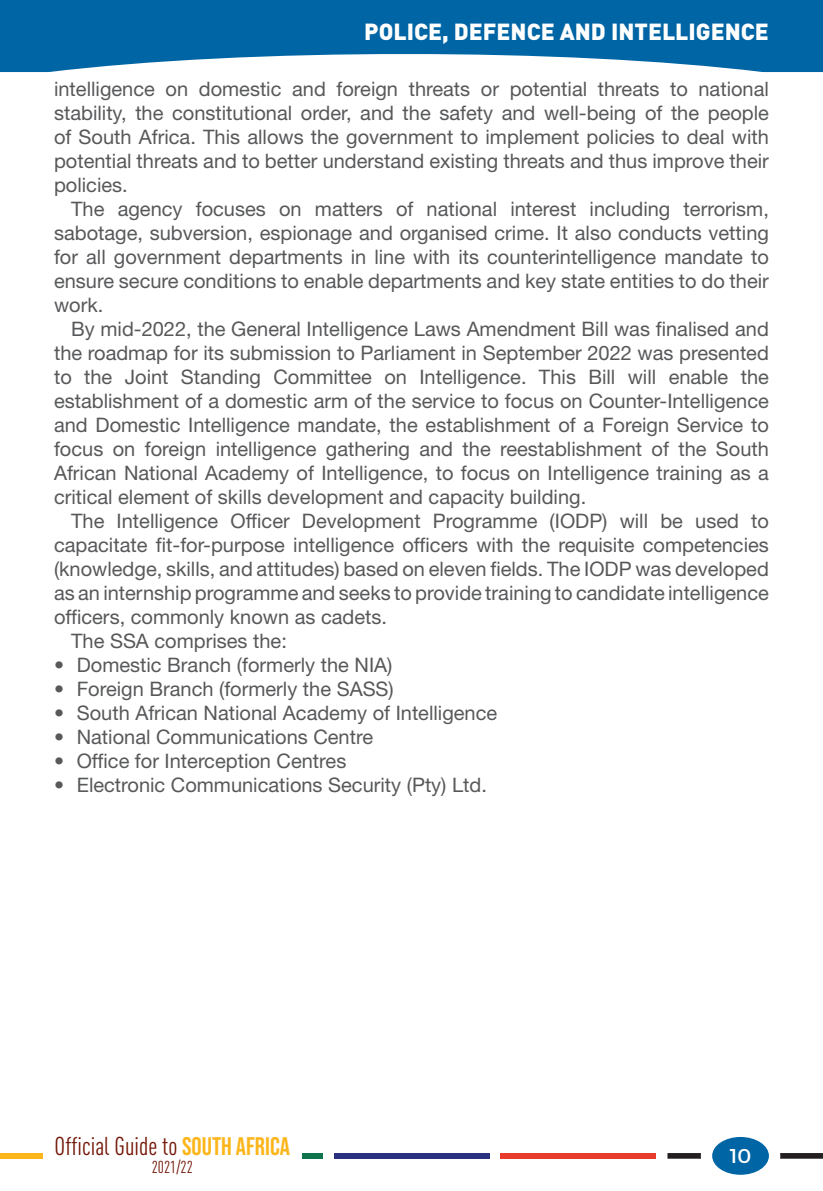
<style>
.page{position:relative;width:823px;height:1191px;background:#fff}
.page>*{position:absolute;margin:0;border:0;box-sizing:border-box;transform-origin:0 0}
.t1{font:condensed 25.4px "DIN Pro";color:#721505}
.t2{font:900 23px "DIN Pro";color:#fff}
.Body{font:20px/24px "Helvetica Neue LT Std";color:#57585a;text-align:justify}
.t3{font:20px "Trueno Rg";color:#fff}
.t4{font:condensed 17px "DIN Pro";color:#721505}
.s1{font-family:"Bebas Neue";font-stretch:normal;color:#fcb61c}
</style>
<div class="page">
<svg style="left:0;top:0;width:822px;height:72px;background:#257bb1"></svg>
<div style="left:0;top:1153px;width:43px;height:5px;background:#fcb61c"></div>
<div style="left:302px;top:1153px;width:20px;height:5px;background:#0e744b"></div>
<div style="left:333px;top:1153px;width:156px;height:5px;background:#29307d"></div>
<div style="left:500px;top:1153px;width:155px;height:5px;background:#e73b2e"></div>
<svg style="left:667px;top:1153px;width:33px;height:5px"></svg>
<svg style="left:780px;top:1153px;width:42px;height:5px"></svg>
<div style="left:711px;top:1137px;width:57px;height:37px;background:#0065a4;border-radius:50%"></div>
<p class="t2" style="left:364px;top:12px;width:406px">POLICE, DEFENCE AND INTELLIGENCE</p>
<p class="Body" style="left:54px;top:77px;width:716px">intelligence on domestic and foreign threats or potential threats to national stability, the constitutional order, and the safety and well-being of the people of South Africa. This allows the government to implement policies to deal with potential threats and to better understand existing threats and thus improve their policies.</p>
<p class="Body" style="left:54px;top:197px;width:716px;text-indent:17px">The agency focuses on matters of national interest including terrorism, sabotage, subversion, espionage and organised crime. It also conducts vetting for all government departments in line with its counterintelligence mandate to ensure secure conditions to enable departments and key state entities to do their work.</p>
<p class="Body" style="left:54px;top:317px;width:716px;text-indent:17px">By mid-2022, the General Intelligence Laws Amendment Bill was finalised and the roadmap for its submission to Parliament in September 2022 was presented to the Joint Standing Committee on Intelligence. This Bill will enable the establishment of a domestic arm of the service to focus on Counter-Intelligence and Domestic Intelligence mandate, the establishment of a Foreign Service to focus on foreign intelligence gathering and the reestablishment of the South African National Academy of Intelligence, to focus on Intelligence training as a critical element of skills development and capacity building.</p>
<p class="Body" style="left:54px;top:509px;width:716px;text-indent:17px">The Intelligence Officer Development Programme (IODP) will be used to capacitate fit-for-purpose intelligence officers with the requisite competencies (knowledge, skills, and attitudes) based on eleven fields. The IODP was developed as an internship programme and seeks to provide training to candidate intelligence officers, commonly known as cadets.</p>
<p class="Body" style="left:71px;top:629px;width:217px">The SSA comprises the:</p>
<p class="Body" style="left:54px;top:653px;width:339px">• Domestic Branch (formerly the NIA)</p>
<p class="Body" style="left:54px;top:677px;width:341px">• Foreign Branch (formerly the SASS)</p>
<p class="Body" style="left:54px;top:701px;width:444px">• South African National Academy of Intelligence</p>
<p class="Body" style="left:54px;top:725px;width:320px">• National Communications Centre</p>
<p class="Body" style="left:54px;top:749px;width:293px">• Office for Interception Centres</p>
<p class="Body" style="left:54px;top:773px;width:434px">• Electronic Communications Security (Pty) Ltd.</p>
<p class="t1" style="left:55px;top:1127px;width:237px">Official Guide to <span class="s1">SOUTH AFRICA</span></p>
<p class="t4" style="left:152px;top:1154px;width:43px">2021/22</p>
<p class="t3" style="left:729px;top:1143px;width:23px">10</p>
</div>
